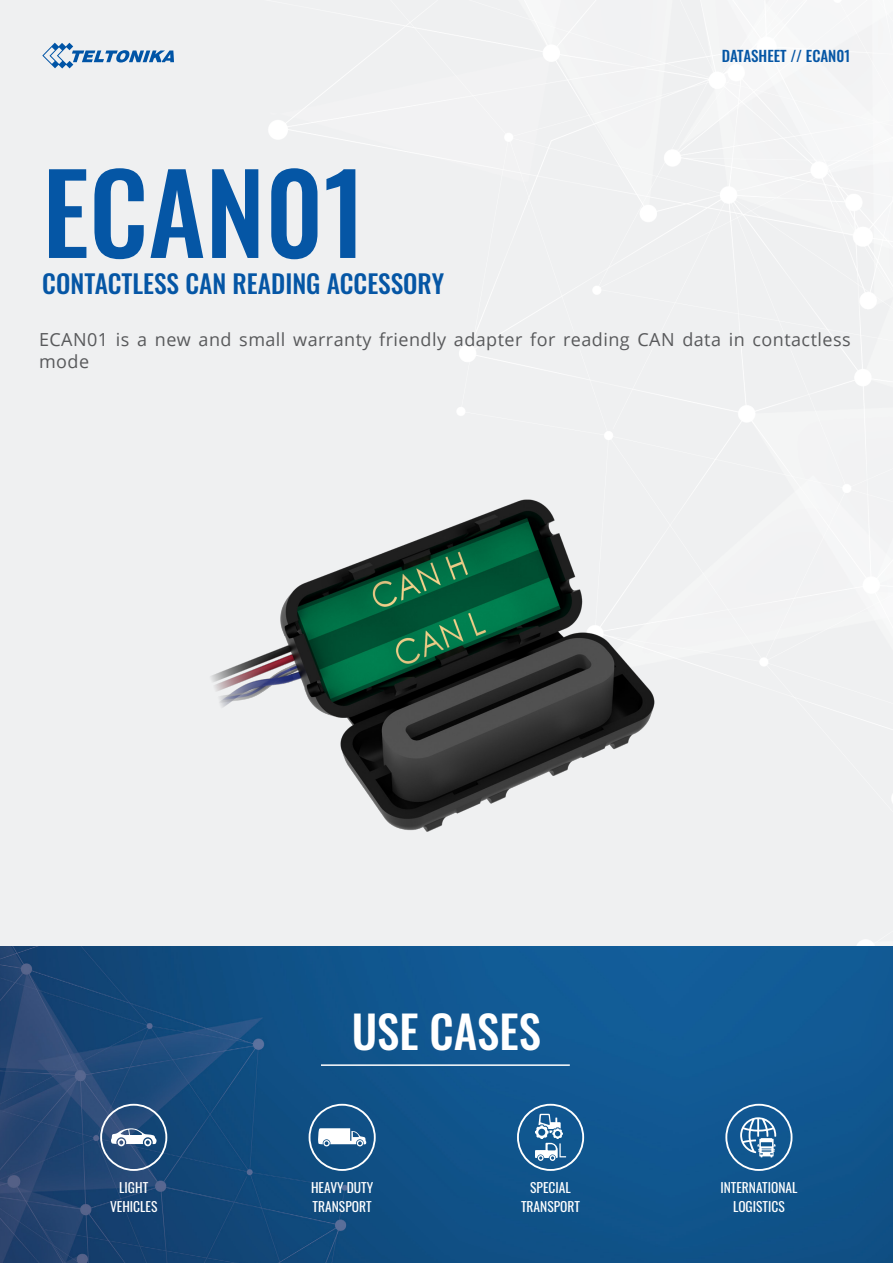
<style>
.page{position:relative;width:893px;height:1263px;background:#fff}
.page>*{position:absolute;margin:0;border:0;box-sizing:border-box;transform-origin:0 0}
.t1{font:500 109.5px "Oswald";color:#0556a5}
.t2{font:500 45px "Oswald";color:#fff}
.t3{font:500 25.5px "Oswald";color:#0556a5}
.t4{font:18px/22.5px "Open Sans";letter-spacing:.025em;color:#58595b}
.t5{font:500 15px "Oswald";color:#0556a5}
.t6{font:13.5px/19.5px "Oswald";color:#fff;text-align:center}
</style>
<div class="page">
<img style="left:0;top:946px;width:893px;height:317px">
<img style="left:204px;top:430px;width:493px;height:490px">
<svg style="left:42px;top:43px;width:132px;height:26px"></svg>
<svg style="left:100px;top:1104px;width:67px;height:67px;background:#48698f"></svg>
<svg style="left:309px;top:1104px;width:67px;height:67px"></svg>
<svg style="left:725px;top:1104px;width:67px;height:67px;background:#4078a6"></svg>
<hr style="left:321px;top:1064px;width:249px;height:2px;background:#fff">
<svg style="left:517px;top:1104px;width:67px;height:67px;background:#4078a5"></svg>
<h1 class="t1" style="left:42px;top:156px;width:326px">ECAN01</h1>
<h3 class="t3" style="left:42px;top:270px;width:403px">CONTACTLESS CAN READING ACCESSORY</h3>
<p class="t5" style="left:722px;top:48px;width:130px">DATASHEET // ECAN01</p>
<p class="t4" style="left:39px;top:327px;width:813px">ECAN01 is a new and small warranty friendly adapter for reading CAN data in contactless mode</p>
<h2 class="t2" style="left:352px;top:1008px;width:191px">USE CASES</h2>
<p class="t6" style="left:521px;top:1176px;width:61px">SPECIAL<br>TRANSPORT</p>
<p class="t6" style="left:110px;top:1176px;width:49px">LIGHT<br>VEHICLES</p>
<p class="t6" style="left:311px;top:1176px;width:64px;text-align:left">HEAVY DUTY<br>TRANSPORT</p>
<p class="t6" style="left:720px;top:1176px;width:79px">INTERNATIONAL<br>LOGISTICS</p>
</div>
